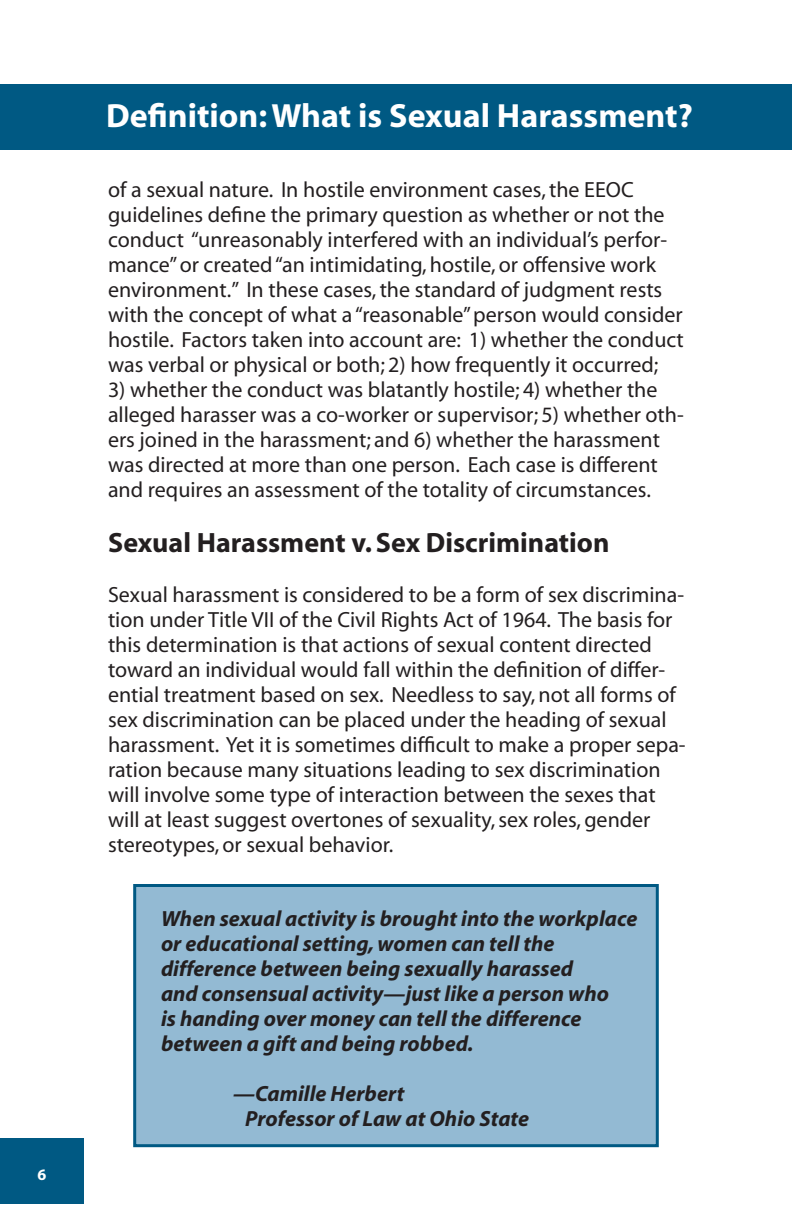
<style>
.page{position:relative;width:792px;height:1224px;background:#fff}
.page>*{position:absolute;margin:0;border:0;box-sizing:border-box;transform-origin:0 0}
.t1{font:700 33.6px "Myriad";color:#fff}
.t2{font:700 28px "Myriad";color:#231f20}
.t3{font:22px/25px "Myriad";color:#231f20}
.t4{font:italic 700 22px/25px "Myriad";color:#231f20}
.t5{font:700 16px "Myriad";color:#fff}
</style>
<div class="page">
<div style="left:0;top:1138px;width:84px;height:65px;background:#005983"></div>
<div style="left:0;top:84px;width:792px;height:66px;background:#005983"></div>
<div style="left:136px;top:886px;width:521px;height:261px;background:#93bad3"></div>
<div style="left:133px;top:884px;width:526px;height:263px;border:3px solid #005983"></div>
<p class="t5" style="left:37px;top:1166px;width:10px">6</p>
<h1 class="t1" style="left:106px;top:98px;width:588px">Definition: What is Sexual Harassment?</h1>
<p class="t3" style="left:108px;top:178px;width:577px">of a sexual nature. In hostile environment cases, the EEOC guidelines define the primary question as whether or not the conduct “unreasonably interfered with an individual’s perfor&shy;mance” or created “an intimidating, hostile, or offensive work environment.” In these cases, the standard of judgment rests with the concept of what a “reasonable” person would consider hostile. Factors taken into account are: 1) whether the conduct was verbal or physical or both; 2) how frequently it occurred;</p>
<p class="t3" style="left:108px;top:378px;width:577px">3) whether the conduct was blatantly hostile; 4) whether the alleged harasser was a co-worker or supervisor; 5) whether oth&shy;ers joined in the harassment; and 6) whether the harassment was directed at more than one person. Each case is different and requires an assessment of the totality of circumstances.</p>
<p class="t2" style="left:108px;top:528px;width:503px">Sexual Harassment v. Sex Discrimination</p>
<p class="t3" style="left:108px;top:583px;width:579px">Sexual harassment is considered to be a form of sex discrimina&shy;tion under Title VII of the Civil Rights Act of 1964. The basis for this determination is that actions of sexual content directed toward an individual would fall within the definition of differ&shy;ential treatment based on sex. Needless to say, not all forms of sex discrimination can be placed under the heading of sexual harassment. Yet it is sometimes difficult to make a proper sepa&shy;ration because many situations leading to sex discrimination will involve some type of interaction between the sexes that will at least suggest overtones of sexuality, sex roles, gender stereotypes, or sexual behavior.</p>
<p class="t4" style="left:161px;top:906px;width:478px">When sexual activity is brought into the workplace or educational setting, women can tell the difference between being sexually harassed<br>and consensual activity—just like a person who<br>is handing over money can tell the difference between a gift and being robbed.</p>
<p class="t4" style="left:245px;top:1081px;width:285px;text-indent:-12px">—Camille Herbert<br>Professor of Law at Ohio State</p>
</div>
